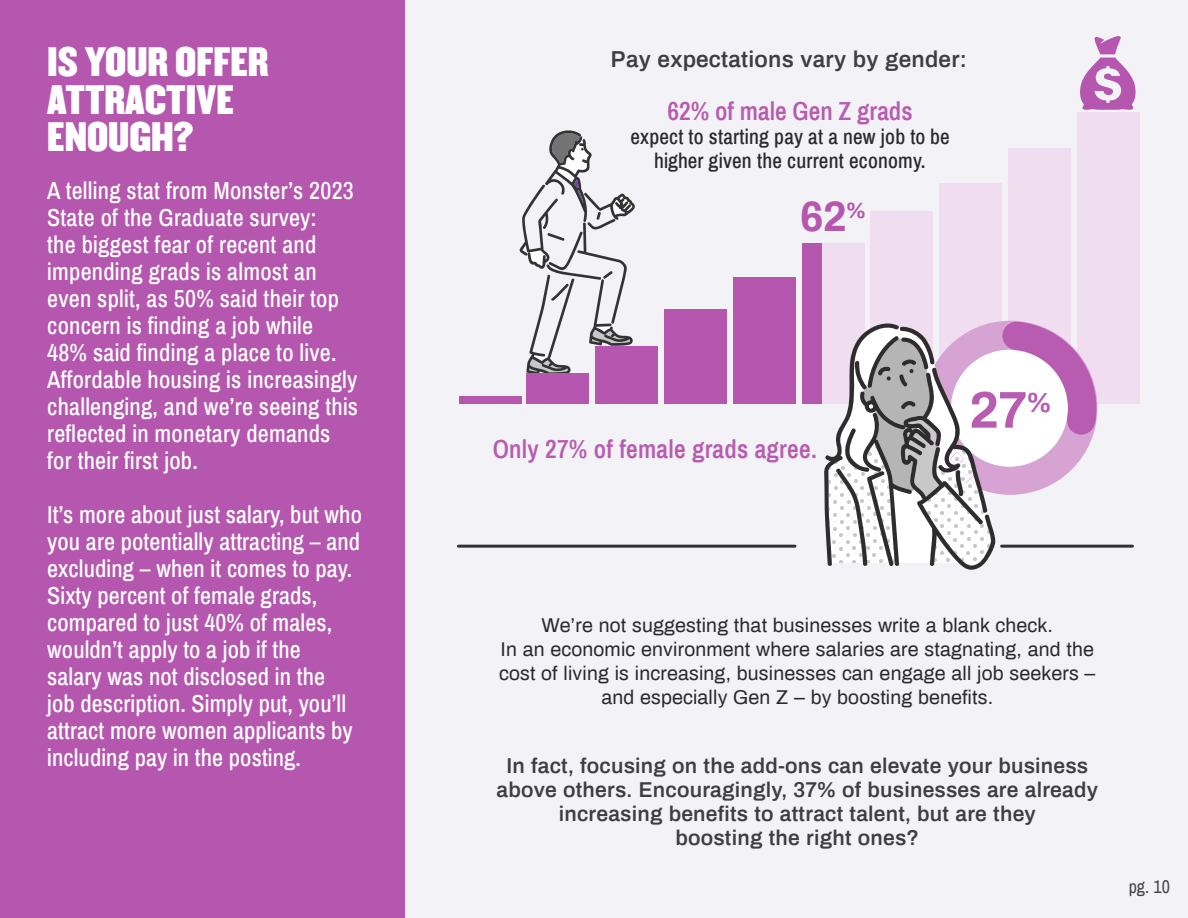
<style>
.page{position:relative;width:1188px;height:918px;background:#fff}
.page>*{position:absolute;margin:0;border:0;box-sizing:border-box;transform-origin:0 0}
.t1{font:700 51.75px "Archivo";color:#b75cb1}
.t2{font:700 41.4px "Archivo";color:#b557af}
.t3{font:36px/37.5px "Champion Middleweight";color:#fff}
.t4{font:600 25.5px "Archivo Narrow";letter-spacing:.01em;color:#b75cb1}
.t5{font:500 24px/27px "Archivo Narrow";letter-spacing:.01em;color:#fff}
.t6{font:600 22.5px "Archivo";letter-spacing:.01em;color:#3e3e3f}
.t7{font:600 21px "Archivo";letter-spacing:.01em;color:#3e3e3f}
.t8{font:500 21px "Archivo Narrow";letter-spacing:.01em;color:#2b292a}
.t9{font:19.5px "Archivo";letter-spacing:.01em;color:#2b292a}
.t10{font:18px "Archivo Narrow";color:#454545}
</style>
<div class="page">
<div style="left:399px;top:0;width:789px;height:918px;background:#f3f2f7"></div>
<div style="left:0;top:0;width:405px;height:918px;background:#b557af"></div>
<hr style="left:458px;top:545px;width:337px;height:3px;background:#313232">
<svg style="left:519px;top:130px;width:116px;height:245px"></svg>
<div style="left:527px;top:373px;width:62px;height:31px;background:#b557af"></div>
<div style="left:459px;top:397px;width:63px;height:7px;background:#b557af"></div>
<div style="left:595px;top:346px;width:63px;height:58px;background:#b557af"></div>
<div style="left:664px;top:309px;width:63px;height:95px;background:#b557af"></div>
<div style="left:733px;top:277px;width:63px;height:127px;background:#b557af"></div>
<div style="left:802px;top:244px;width:20px;height:160px;background:#b557af"></div>
<div style="left:870px;top:212px;width:63px;height:192px;background:#f0ddef"></div>
<div style="left:939px;top:184px;width:63px;height:220px;background:#f0ddef"></div>
<div style="left:1008px;top:148px;width:63px;height:256px;background:#f0ddef"></div>
<div style="left:1077px;top:112px;width:63px;height:292px;background:#f0ddef"></div>
<div style="left:822px;top:244px;width:43px;height:160px;background:#f0ddef"></div>
<svg style="left:1080px;top:36px;width:56px;height:74px"></svg>
<svg style="left:824px;top:320px;width:287px;height:250px"></svg>
<hr style="left:1002px;top:545px;width:130px;height:3px;background:#313232">
<p class="t3" style="left:47px;top:42px;width:223px">IS YOUR OFFER<br>ATTRACTIVE</p>
<p class="t3" style="left:47px;top:117px;width:148px">ENOUGH?</p>
<p class="t5" style="left:47px;top:178px;width:312px">A telling stat from Monster’s 2023<br>State of the Graduate survey:<br>the biggest fear of recent and impending grads is almost an even split, as 50% said their top concern is finding a job while<br>48% said finding a place to live.<br>Affordable housing is increasingly challenging, and we’re seeing this reflected in monetary demands for their first job.</p>
<p class="t5" style="left:47px;top:502px;width:316px">It’s more about just salary, but who you are potentially attracting – and excluding – when it comes to pay.<br>Sixty percent of female grads, compared to just 40% of males, wouldn’t apply to a job if the</p>
<p class="t5" style="left:47px;top:664px;width:279px">salary was not disclosed in the</p>
<p class="t5" style="left:47px;top:691px;width:307px">job description. Simply put, you’ll attract more women applicants by including pay in the posting.</p>
<p class="t6" style="left:611px;top:44px;width:358px">Pay expectations vary by gender:</p>
<p class="t4" style="left:667px;top:95px;width:247px">62% of male Gen Z grads</p>
<p class="t8" style="left:630px;top:123px;width:321px">expect to starting pay at a new job to be</p>
<p class="t8" style="left:654px;top:147px;width:273px">higher given the current economy.</p>
<p class="t2" style="left:800px;top:188px;width:67px">62<sup>%</sup></p>
<p class="t4" style="left:493px;top:433px;width:326px">Only 27% of female grads agree.</p>
<p class="t1" style="left:969px;top:374px;width:83px">27<sup>%</sup></p>
<p class="t9" style="left:542px;top:612px;width:513px">We’re not suggesting that businesses write a blank check.</p>
<p class="t9" style="left:501px;top:636px;width:595px">In an economic environment where salaries are stagnating, and the</p>
<p class="t9" style="left:499px;top:660px;width:598px">cost of living is increasing, businesses can engage all job seekers –</p>
<p class="t9" style="left:601px;top:684px;width:393px">and especially Gen Z – by boosting benefits.</p>
<p class="t7" style="left:506px;top:751px;width:583px">In fact, focusing on the add-ons can elevate your business</p>
<p class="t7" style="left:497px;top:775px;width:603px">above others. Encouragingly, 37% of businesses are already</p>
<p class="t7" style="left:559px;top:799px;width:479px">increasing benefits to attract talent, but are they</p>
<p class="t7" style="left:676px;top:823px;width:245px">boosting the right ones?</p>
<p class="t10" style="left:1129px;top:876px;width:43px">pg. 10</p>
</div>
